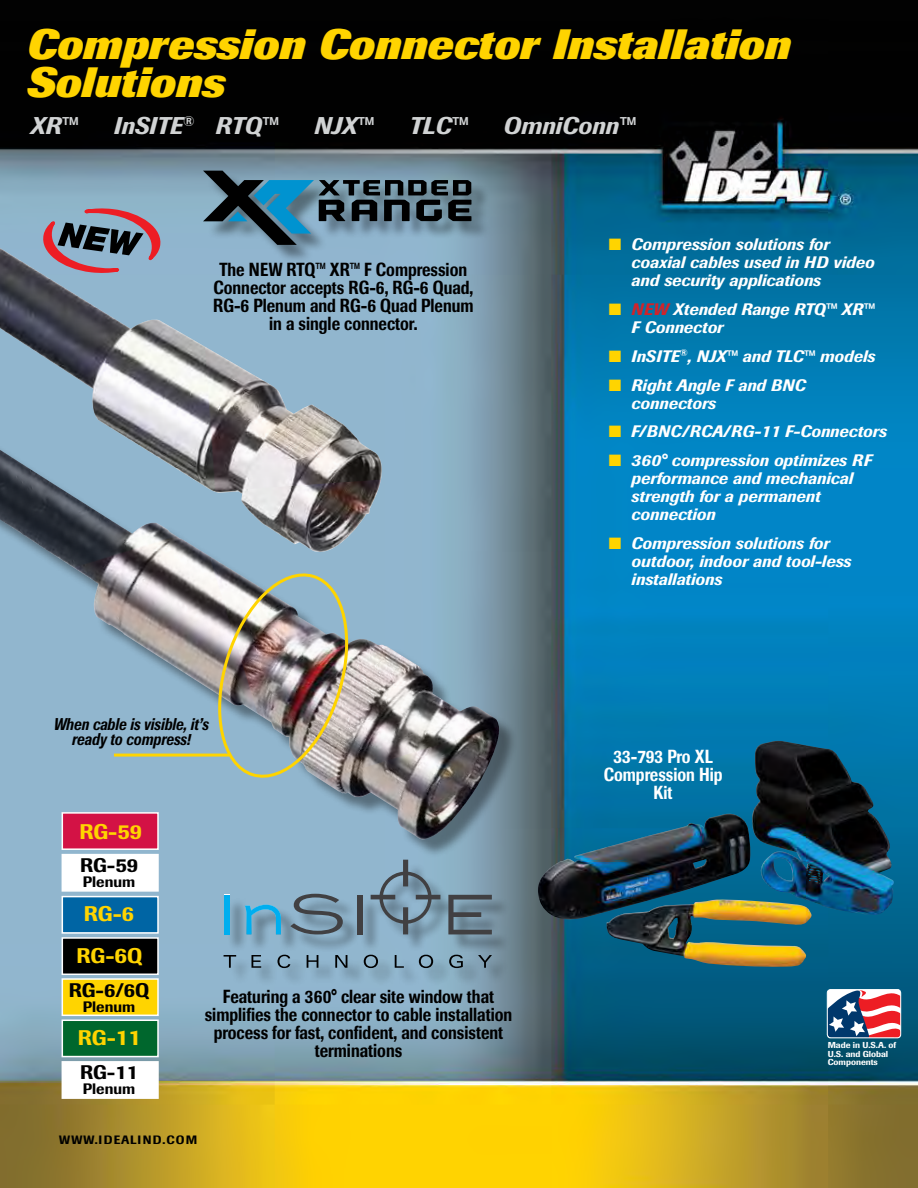
<style>
.page{position:relative;width:918px;height:1188px;background:#fff}
.page>*{position:absolute;margin:0;border:0;box-sizing:border-box;transform-origin:0 0}
.t1{font:italic 800 42px/37.5px "Imago";color:#ffd400}
.t2{font:italic 500 24px "Imago";color:#d1d3d4}
.t3{font:500 21px "Imago";color:#ffd400}
.t4{font:500 19.5px "Imago";color:#000}
.t5{font:500 18.75px/18px "Imago";color:#000;text-align:center;scale:.8 1}
.t6{font:500 18.75px/18px "Imago";color:#fff;text-align:center;scale:.8 1}
.t7{font:italic 500 16.8px/15px "Imago";color:#000;text-align:center;scale:.8 1}
.t8{font:italic 500 16.5px/18px "Imago";color:#fff}
.t9{font:500 15px "Imago";color:#000}
.t10{font:500 12px "Imago";letter-spacing:.095em;color:#000}
.t11{font:500 8.55px/8.6px "Imago";color:#fff}
.s1{font-size:21.75px}
.s2{color:#ffd400}
.s3{color:#d2232a}
</style>
<div class="page">
<img style="left:0;top:0;width:918px;height:1188px">
<div style="left:227px;top:862px;width:283px;height:125px;background:#000;opacity:.4"></div>
<svg style="left:224px;top:955px;width:12px;height:13px"></svg>
<svg style="left:252px;top:955px;width:9px;height:13px"></svg>
<svg style="left:278px;top:955px;width:12px;height:13px"></svg>
<svg style="left:307px;top:955px;width:11px;height:13px"></svg>
<svg style="left:335px;top:955px;width:12px;height:13px"></svg>
<svg style="left:364px;top:955px;width:14px;height:13px"></svg>
<svg style="left:395px;top:955px;width:9px;height:13px"></svg>
<svg style="left:419px;top:955px;width:14px;height:13px"></svg>
<svg style="left:449px;top:955px;width:14px;height:13px"></svg>
<svg style="left:478px;top:955px;width:14px;height:13px"></svg>
<svg style="left:290px;top:894px;width:53px;height:40px;background:#718898"></svg>
<div style="left:357px;top:895px;width:5px;height:40px;background:#414042"></div>
<svg style="left:448px;top:895px;width:44px;height:39px;background:#60717c"></svg>
<svg style="left:371px;top:860px;width:69px;height:74px;background:#7995a7"></svg>
<div style="left:225px;top:895px;width:5px;height:39px;background:#00aeef"></div>
<svg style="left:245px;top:905px;width:36px;height:29px"></svg>
<div style="left:207px;top:173px;width:283px;height:91px;background:#000;opacity:.4"></div>
<svg style="left:203px;top:171px;width:268px;height:74px;background:#517284"></svg>
<div style="left:62px;top:854px;width:97px;height:38px;background:#fff;border:2px solid #fff"></div>
<div style="left:62px;top:937px;width:97px;height:38px;background:#000;border:2px solid #fff"></div>
<div style="left:62px;top:978px;width:97px;height:38px;background:#ffd400;border:2px solid #fff"></div>
<div style="left:62px;top:1020px;width:97px;height:37px;background:#00672d;border:2px solid #fff"></div>
<div style="left:62px;top:1061px;width:97px;height:38px;background:#fff;border:2px solid #fff"></div>
<div style="left:62px;top:896px;width:97px;height:38px;background:#0065a4;border:2px solid #fff"></div>
<img style="left:752px;top:741px;width:143px;height:175px">
<svg style="left:827px;top:989px;width:74px;height:50px"></svg>
<div style="left:827px;top:989px;width:74px;height:49px;border:1px solid #fff;border-radius:3px"></div>
<div style="left:0;top:437px;width:518px;height:421px;background:#000;opacity:.4"></div>
<img style="left:0;top:450px;width:501px;height:390px">
<img style="left:207px;top:563px;width:152px;height:221px">
<svg style="left:43px;top:208px;width:117px;height:40px;background:#7d6d7c"></svg>
<img style="left:0;top:248px;width:385px;height:307px">
<h1 class="t1" style="left:27px;top:27px;width:765px">Compression Connector Installation<br>Solutions</h1>
<h2 class="t2" style="left:30px;top:111px;width:49px">XR™</h2>
<h2 class="t2" style="left:113px;top:111px;width:166px">InSITE<sup>®</sup> RTQ™</h2>
<h2 class="t2" style="left:314px;top:111px;width:61px">NJX™</h2>
<h2 class="t2" style="left:409px;top:111px;width:60px">TLC™</h2>
<h2 class="t2" style="left:503px;top:111px;width:133px">OmniConn™</h2>
<p class="t5" style="left:213px;top:261px;width:327px">The NEW RTQ™ XR™ F Compression<br>Connector accepts RG-6, RG-6 Quad,<br>RG-6 Plenum and RG-6 Quad Plenum in a single connector.</p>
<p class="t7" style="left:54px;top:717px;width:195px">When cable is visible, it’s ready to compress!</p>
<p class="t3" style="left:79px;top:818px;width:64px">RG-59</p>
<p class="t4" style="left:80px;top:853px;width:60px">RG-59</p>
<p class="t9" style="left:83px;top:873px;width:54px">Plenum</p>
<p class="t3" style="left:84px;top:901px;width:52px">RG-6</p>
<p class="t3" style="left:76px;top:943px;width:68px">RG-<span class="s1">6</span>Q</p>
<p class="t4" style="left:69px;top:979px;width:82px">RG-6/6Q</p>
<p class="t9" style="left:83px;top:998px;width:54px">Plenum</p>
<p class="t3" style="left:78px;top:1025px;width:65px">RG-<span class="s1">11</span></p>
<p class="t4" style="left:80px;top:1061px;width:60px">RG-11</p>
<p class="t9" style="left:83px;top:1080px;width:54px">Plenum</p>
<p class="t5" style="left:205px;top:988px;width:386px">Featuring a 360° clear site window that simplifies the connector to cable installation process for fast, confident, and consistent terminations</p>
<p class="t10" style="left:59px;top:1133px;width:140px">WWW.IDEALIND.COM</p>
<p class="t8" style="left:631px;top:235px;width:245px;text-indent:-23px"><span class="s2">■</span> Compression solutions for coaxial cables used in HD video and security applications</p>
<p class="t8" style="left:631px;top:300px;width:245px;text-indent:-23px"><span class="s2">■</span> <span class="s3">NEW</span> Xtended Range RTQ™ XR™<br>F Connector</p>
<p class="t8" style="left:609px;top:347px;width:268px"><span class="s2">■</span> InSITE<sup>®</sup>, NJX™ and TLC™ models</p>
<p class="t8" style="left:631px;top:376px;width:176px;text-indent:-23px"><span class="s2">■</span> Right Angle F and BNC connectors</p>
<p class="t8" style="left:609px;top:423px;width:279px"><span class="s2">■</span> F/BNC/RCA/RG-11 F-Connectors</p>
<p class="t8" style="left:631px;top:451px;width:242px;text-indent:-23px"><span class="s2">■</span> 360° compression optimizes RF performance and mechanical strength for a permanent connection</p>
<p class="t8" style="left:631px;top:534px;width:221px;text-indent:-23px"><span class="s2">■</span> Compression solutions for outdoor, indoor and tool-less installations</p>
<p class="t6" style="left:604px;top:748px;width:150px">33-793 Pro XL<br>Compression Hip<br>Kit</p>
<p class="t11" style="left:828px;top:1041px;width:70px">Made in U.S.A. of<br>U.S. and Global<br>Components</p>
</div>
